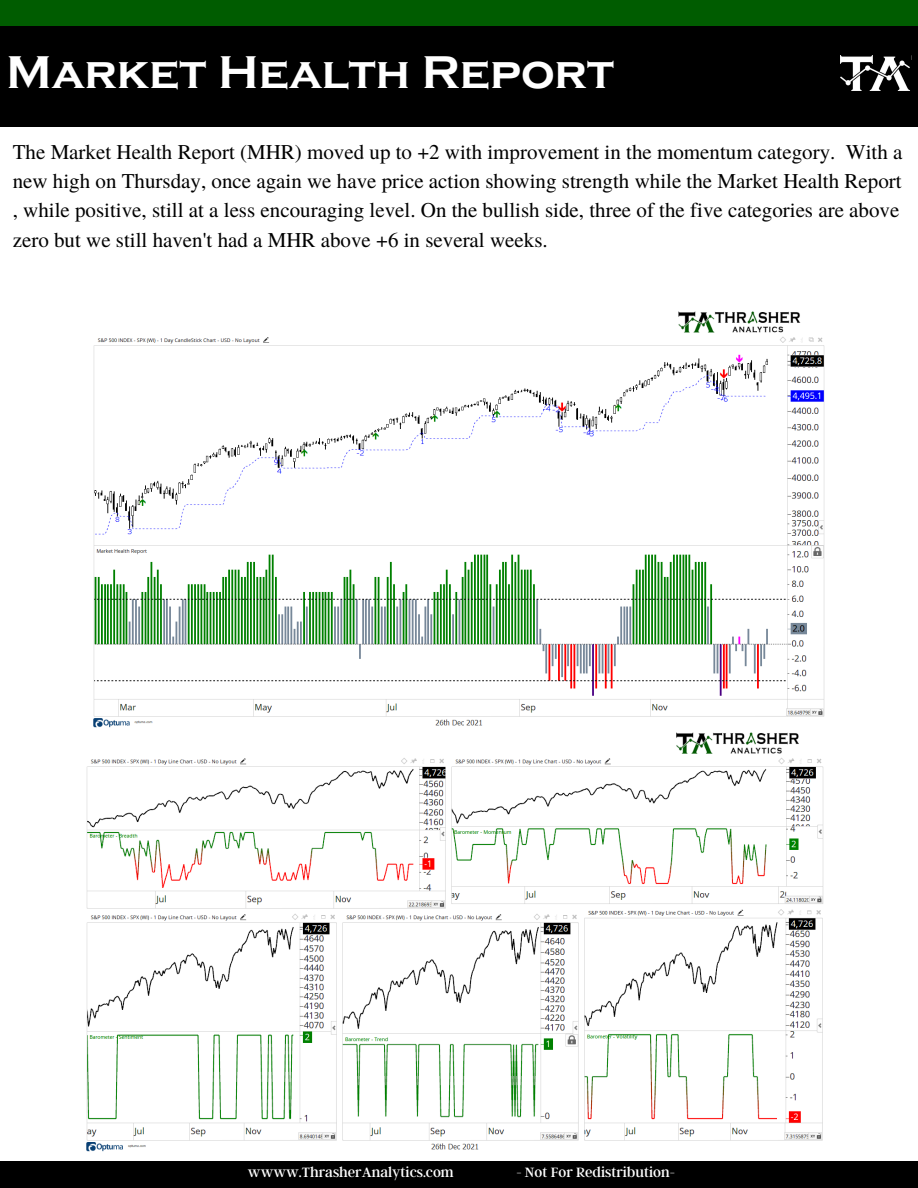
<style>
.page{position:relative;width:918px;height:1188px;background:#fff}
.page>*{position:absolute;margin:0;border:0;box-sizing:border-box;transform-origin:0 0}
.t1{font:700 47.25px "Copperplate Gothic";color:#fff}
.t2{font:21px/29.2px "Te X Gyre Termes";color:#000}
.t3{font:15px "Argent CF";color:#fff}
</style>
<div class="page">
<div style="left:0;top:0;width:918px;height:27px;background:#005c00"></div>
<div style="left:0;top:1162px;width:918px;height:26px;background:#000"></div>
<div style="left:0;top:26px;width:918px;height:101px;background:#000"></div>
<img style="left:840px;top:56px;width:70px;height:35px">
<img style="left:93px;top:311px;width:732px;height:417px">
<img style="left:86px;top:732px;width:738px;height:420px">
<h1 class="t1" style="left:6px;top:46px;width:609px">Market Health Report</h1>
<p class="t2" style="left:13px;top:136px;width:891px">The Market Health Report (MHR) moved up to +2 with improvement in the momentum category. With a new high on Thursday, once again we have price action showing strength while the Market Health Report , while positive, still at a less encouraging level. On the bullish side, three of the five categories are above zero but we still haven't had a MHR above +6 in several weeks.</p>
<p class="t3" style="left:248px;top:1162px;width:207px">wwww.ThrasherAnalytics.com</p>
<p class="t3" style="left:516px;top:1162px;width:160px">- Not For Redistribution-</p>
</div>
